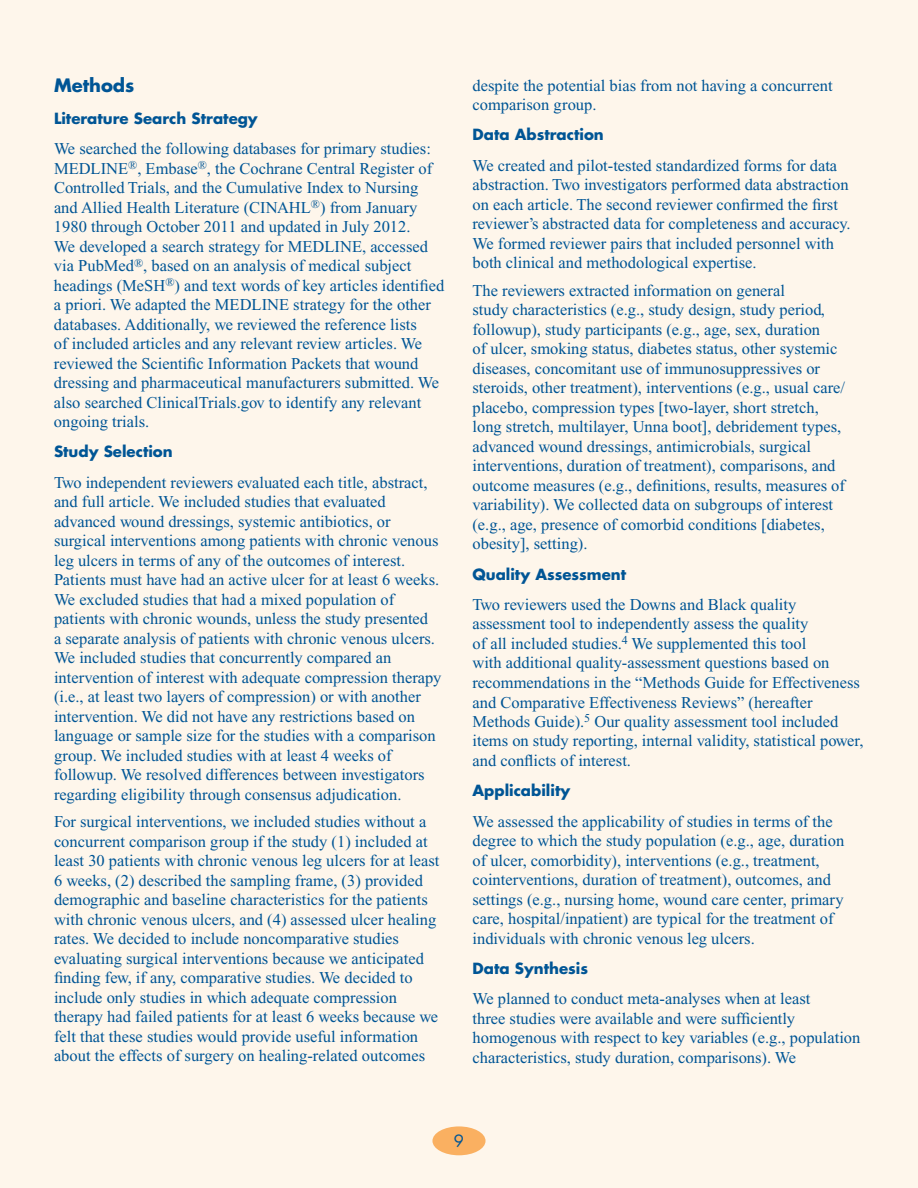
<style>
.page{position:relative;width:918px;height:1188px;background:#fef6eb}
.page>*{position:absolute;margin:0;border:0;box-sizing:border-box;transform-origin:0 0}
.t1{font:700 18px "Futura";color:#005595}
.t2{font:16.5px/19.5px "Times New Roman";color:#005595}
.t3{font:16.5px "Futura";color:#005595}
.t4{font:700 15px "Futura";color:#005595}
</style>
<div class="page">
<div style="left:432px;top:1126px;width:54px;height:29px;background:#fab061;border-radius:50%"></div>
<p class="t1" style="left:54px;top:73px;width:82px">Methods</p>
<p class="t4" style="left:54px;top:108px;width:205px">Literature Search Strategy</p>
<p class="t2" style="left:54px;top:139px;width:392px">We searched the following databases for primary studies:<br>MEDLINE<sup>®</sup>, Embase<sup>®</sup>, the Cochrane Central Register of Controlled Trials, and the Cumulative Index to Nursing and Allied Health Literature (CINAHL<sup>®</sup>) from January 1980 through October 2011 and updated in July 2012.<br>We developed a search strategy for MEDLINE, accessed via PubMed<sup>®</sup>, based on an analysis of medical subject headings (MeSH<sup>®</sup>) and text words of key articles identified a priori. We adapted the MEDLINE strategy for the other databases. Additionally, we reviewed the reference lists<br>of included articles and any relevant review articles. We reviewed the Scientific Information Packets that wound dressing and pharmaceutical manufacturers submitted. We also searched ClinicalTrials.gov to identify any relevant ongoing trials.</p>
<p class="t4" style="left:54px;top:442px;width:120px">Study Selection</p>
<p class="t2" style="left:54px;top:472px;width:389px">Two independent reviewers evaluated each title, abstract, and full article. We included studies that evaluated advanced wound dressings, systemic antibiotics, or surgical interventions among patients with chronic venous leg ulcers in terms of any of the outcomes of interest.<br>Patients must have had an active ulcer for at least 6 weeks.<br>We excluded studies that had a mixed population of patients with chronic wounds, unless the study presented<br>a separate analysis of patients with chronic venous ulcers.<br>We included studies that concurrently compared an intervention of interest with adequate compression therapy (i.e., at least two layers of compression) or with another intervention. We did not have any restrictions based on language or sample size for the studies with a comparison group. We included studies with at least 4 weeks of followup. We resolved differences between investigators regarding eligibility through consensus adjudication.</p>
<p class="t2" style="left:54px;top:812px;width:387px">For surgical interventions, we included studies without a concurrent comparison group if the study (1) included at least 30 patients with chronic venous leg ulcers for at least 6 weeks, (2) described the sampling frame, (3) provided demographic and baseline characteristics for the patients with chronic venous ulcers, and (4) assessed ulcer healing rates. We decided to include noncomparative studies evaluating surgical interventions because we anticipated finding few, if any, comparative studies. We decided to include only studies in which adequate compression therapy had failed patients for at least 6 weeks because we felt that these studies would provide useful information about the effects of surgery on healing-related outcomes</p>
<p class="t2" style="left:473px;top:76px;width:362px">despite the potential bias from not having a concurrent comparison group.</p>
<p class="t4" style="left:472px;top:125px;width:133px">Data Abstraction</p>
<p class="t2" style="left:472px;top:156px;width:380px">We created and pilot-tested standardized forms for data abstraction. Two investigators performed data abstraction on each article. The second reviewer confirmed the first reviewer’s abstracted data for completeness and accuracy.<br>We formed reviewer pairs that included personnel with both clinical and methodological expertise.</p>
<p class="t2" style="left:472px;top:281px;width:374px">The reviewers extracted information on general<br>study characteristics (e.g., study design, study period, followup), study participants (e.g., age, sex, duration<br>of ulcer, smoking status, diabetes status, other systemic diseases, concomitant use of immunosuppressives or steroids, other treatment), interventions (e.g., usual care/ placebo, compression types [two-layer, short stretch, long stretch, multilayer, Unna boot], debridement types, advanced wound dressings, antimicrobials, surgical interventions, duration of treatment), comparisons, and outcome measures (e.g., definitions, results, measures of variability). We collected data on subgroups of interest (e.g., age, presence of comorbid conditions [diabetes, obesity], setting).</p>
<p class="t4" style="left:472px;top:564px;width:155px">Quality Assessment</p>
<p class="t2" style="left:472px;top:595px;width:393px">Two reviewers used the Downs and Black quality assessment tool to independently assess the quality<br>of all included studies.<sup>4</sup> We supplemented this tool<br>with additional quality-assessment questions based on recommendations in the “Methods Guide for Effectiveness and Comparative Effectiveness Reviews” (hereafter Methods Guide).<sup>5</sup> Our quality assessment tool included items on study reporting, internal validity, statistical power, and conflicts of interest.</p>
<p class="t4" style="left:472px;top:781px;width:99px">Applicability</p>
<p class="t2" style="left:472px;top:811px;width:373px">We assessed the applicability of studies in terms of the degree to which the study population (e.g., age, duration of ulcer, comorbidity), interventions (e.g., treatment, cointerventions, duration of treatment), outcomes, and settings (e.g., nursing home, wound care center, primary care, hospital/inpatient) are typical for the treatment of individuals with chronic venous leg ulcers.</p>
<p class="t4" style="left:472px;top:958px;width:117px">Data Synthesis</p>
<p class="t2" style="left:472px;top:989px;width:389px">We planned to conduct meta-analyses when at least<br>three studies were available and were sufficiently homogenous with respect to key variables (e.g., population characteristics, study duration, comparisons). We</p>
<p class="t3" style="left:454px;top:1130px;width:12px">9</p>
</div>
